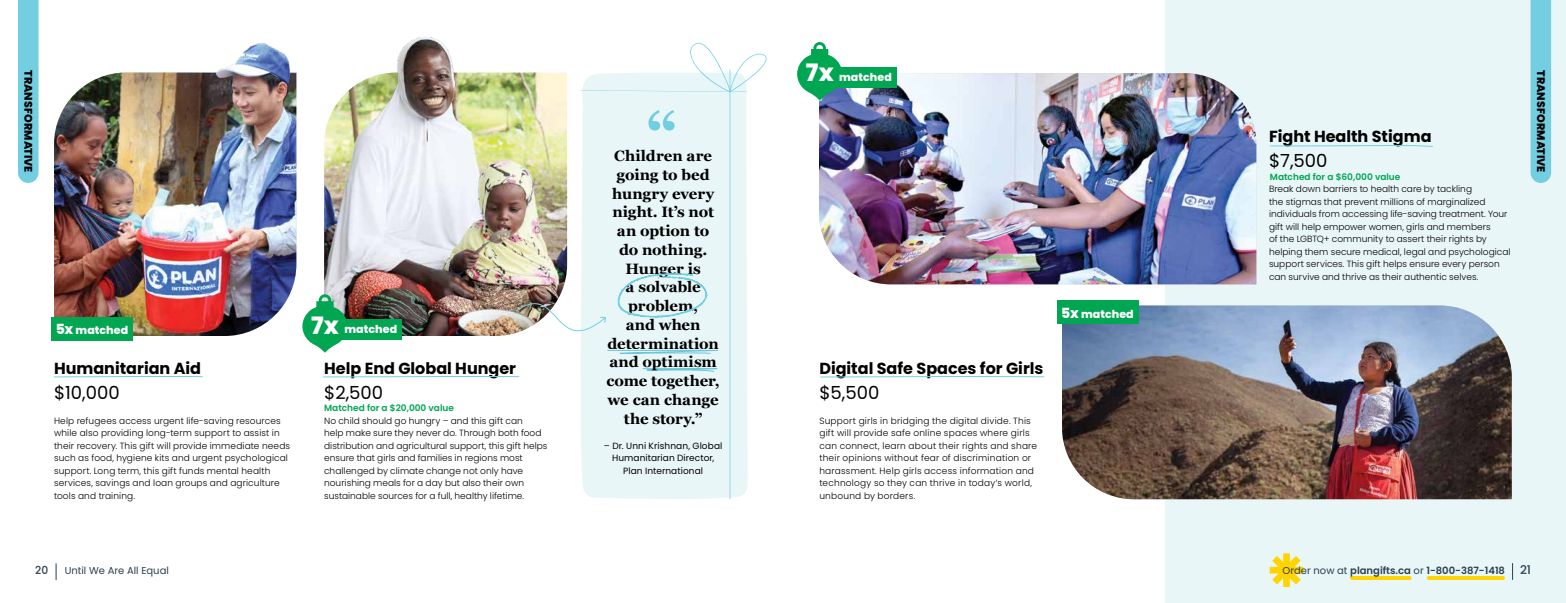
<style>
.page{position:relative;width:1566px;height:603px;background:#fff}
.page>*{position:absolute;margin:0;border:0;box-sizing:border-box;transform-origin:0 0}
.t1{font:700 60px "Georgia";color:#74cee2}
.t2{font:18px "Poppins";color:#000}
.t3{font:700 16px "Poppins";color:#000}
.t4{font:700 15px/18.8px "Georgia";letter-spacing:-.005em;color:#000;text-align:center}
.t5{font:800 11px "Poppins";letter-spacing:.005em;color:#fff}
.t6{font:800 11px "Poppins";letter-spacing:.005em;color:#000}
.t7{font:500 11px "Poppins";color:#29404e}
.t8{font:600 10px "Poppins";color:#29404e}
.t9{font:10px "Poppins";color:#29404e}
.t10{font:300 9px/12.5px "Poppins";letter-spacing:.005em;color:#000}
.t11{font:300 9px/12.5px "Poppins";letter-spacing:.025em;color:#000}
.t12{font:9px/12.5px "Poppins";letter-spacing:.01em;color:#000;text-align:center}
.t13{font:600 9px "Poppins";color:#00a651}
.s1{font-size:24px}
.s2{font-size:14px}
.s3{font-weight:400}
.s4{font-weight:500;font-size:12px}
</style>
<div class="page">
<div style="left:1166px;top:0;width:400px;height:603px;background:#e9f6f8"></div>
<img style="left:1062px;top:306px;width:450px;height:193px">
<img style="left:819px;top:73px;width:437px;height:211px">
<div style="left:18px;top:0;width:21px;height:183px;background:#74cee2"></div>
<div style="left:1531px;top:0;width:20px;height:183px;background:#74cee2"></div>
<svg style="left:820px;top:376px;width:225px;height:2px"></svg>
<svg style="left:1270px;top:145px;width:163px;height:2px"></svg>
<div style="left:1057px;top:300px;width:81px;height:24px;background:#00a651"></div>
<svg style="left:797px;top:42px;width:45px;height:58px"></svg>
<div style="left:834px;top:67px;width:62px;height:21px;background:#00a651"></div>
<img style="left:411px;top:37px;width:28px;height:4px">
<img style="left:54px;top:73px;width:242px;height:263px">
<svg style="left:54px;top:376px;width:149px;height:2px"></svg>
<div style="left:51px;top:317px;width:82px;height:24px;background:#00a651"></div>
<img style="left:202px;top:43px;width:95px;height:68px">
<img style="left:302px;top:41px;width:465px;height:458px">
<hr style="left:1352px;top:576px;width:58px;height:4px;background:#ffd400">
<hr style="left:1429px;top:576px;width:74px;height:4px;background:#ffd400">
<svg style="left:1270px;top:553px;width:33px;height:34px"></svg>
<svg style="left:1512px;top:563px;width:1px;height:17px"></svg>
<svg style="left:56px;top:563px;width:1px;height:17px"></svg>
<p class="t5" style="left:806px;top:71px;width:88px"><span class="s1">7x</span> matched</p>
<p class="t6" style="left:35px;top:70px;width:104px;rotate:90deg">TRANSFORMATIVE</p>
<p class="t6" style="left:1547px;top:70px;width:104px;rotate:90deg">TRANSFORMATIVE</p>
<h1 class="t1" style="left:646px;top:89px;width:33px">“</h1>
<h3 class="t3" style="left:1269px;top:127px;width:164px">Fight Health Stigma</h3>
<h2 class="t2" style="left:1269px;top:151px;width:60px">$7,500</h2>
<p class="t10" style="left:1269px;top:183px;width:243px">Break down barriers to health care by tackling<br>the stigmas that prevent millions of marginalized individuals from accessing life-saving treatment. Your gift will help empower women, girls and members<br>of the LGBTQ+ community to assert their rights by helping them secure medical, legal and psychological support services. This gift helps ensure every person can survive and thrive as their authentic selves.</p>
<h3 class="t4" style="left:606px;top:146px;width:115px">Children are going to bed hungry every night. It’s not an option to do nothing.<br>Hunger is<br>a solvable problem,<br>and when determination and optimism come together, we can change the story.”</h3>
<p class="t12" style="left:604px;top:439px;width:120px">– Dr. Unni Krishnan, Global<br>Humanitarian Director,<br>Plan International</p>
<p class="t13" style="left:1270px;top:171px;width:132px">Matched for a $60,000 value</p>
<p class="t5" style="left:1061px;top:307px;width:74px"><span class="s2">5x</span> matched</p>
<p class="t5" style="left:311px;top:323px;width:88px"><span class="s1">7x</span> matched</p>
<p class="t5" style="left:56px;top:324px;width:74px"><span class="s2">5x</span> matched</p>
<h3 class="t3" style="left:54px;top:359px;width:149px">Humanitarian Aid</h3>
<h2 class="t2" style="left:54px;top:382px;width:67px">$10,000</h2>
<p class="t10" style="left:54px;top:414px;width:238px">Help refugees access urgent life-saving resources while also providing long-term support to assist in their recovery. This gift will provide immediate needs such as food, hygiene kits and urgent psychological support. Long term, this gift funds mental health services, savings and loan groups and agriculture tools and training.</p>
<h3 class="t3" style="left:819px;top:359px;width:226px">Digital Safe Spaces for Girls</h3>
<h2 class="t2" style="left:819px;top:382px;width:61px">$5,500</h2>
<p class="t11" style="left:819px;top:414px;width:219px">Support girls in bridging the digital divide. This gift will provide safe online spaces where girls can connect, learn about their rights and share their opinions without fear of discrimination or harassment. Help girls access information and technology so they can thrive in today’s world, unbound by borders.</p>
<h3 class="t3" style="left:324px;top:359px;width:193px">Help End Global Hunger</h3>
<h2 class="t2" style="left:324px;top:382px;width:61px">$2,500</h2>
<p class="t10" style="left:324px;top:414px;width:225px">No child should go hungry – and this gift can<br>help make sure they never do. Through both food distribution and agricultural support, this gift helps ensure that girls and families in regions most challenged by climate change not only have nourishing meals for a day but also their own sustainable sources for a full, healthy lifetime.</p>
<p class="t13" style="left:324px;top:403px;width:131px">Matched for a $20,000 value</p>
<p class="t7" style="left:35px;top:563px;width:14px">20</p>
<p class="t9" style="left:65px;top:564px;width:106px">Until We Are All Equal</p>
<p class="t8" style="left:1283px;top:564px;width:250px"><span class="s3">Order now at</span> plangifts.ca <span class="s3">or</span> 1-800-387-1418 <span class="s4">21</span></p>
</div>
